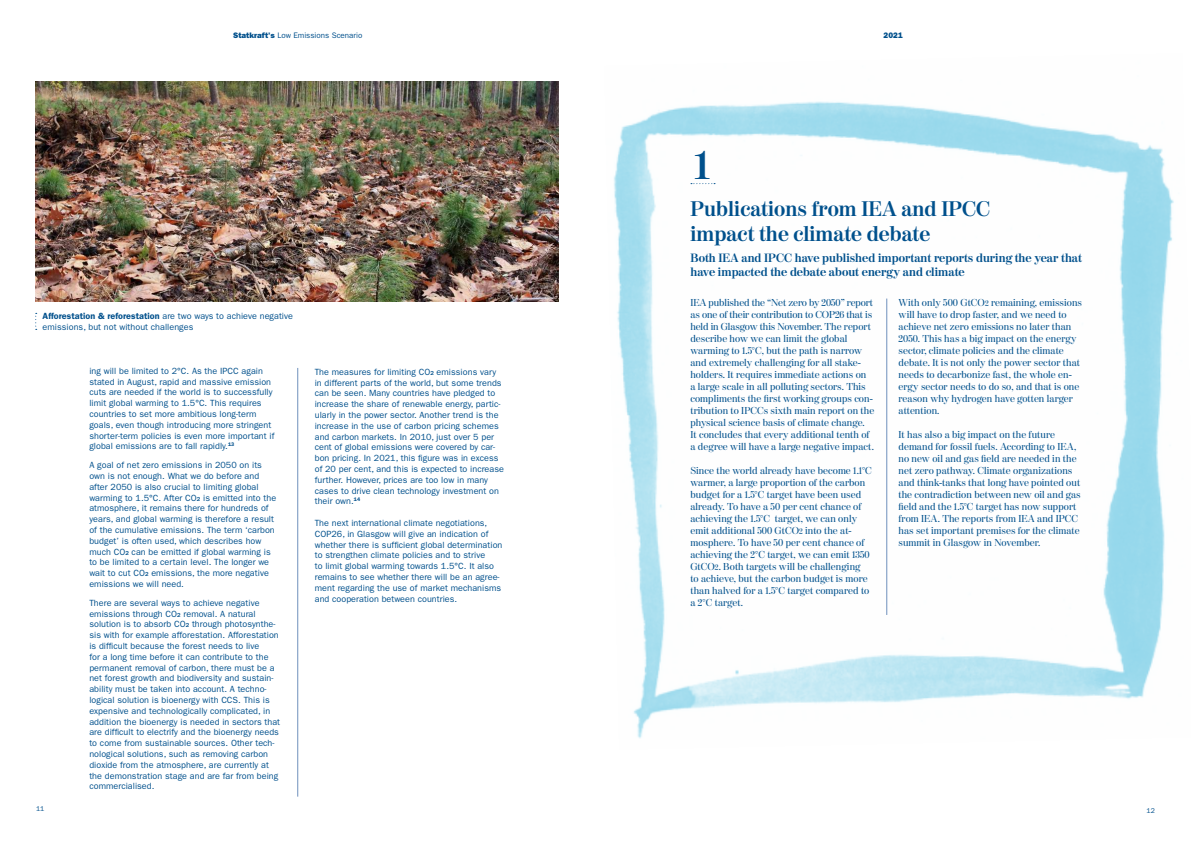
<style>
.page{position:relative;width:1191px;height:842px;background:#fff}
.page>*{position:absolute;margin:0;border:0;box-sizing:border-box;transform-origin:0 0}
.t1{font:700 40px "Moderno FB";color:#00508c}
.t2{font:700 21px/25.2px "Moderno FB";color:#00508c}
.t3{font:700 12px/14.4px "Moderno FB";color:#00508c}
.t4{font:10px/12px "Moderno FB";letter-spacing:.005em;color:#00508c}
.t5{font:9px/10.8px "ITC Franklin Gothic Std";letter-spacing:.005em;color:#00508c}
.t6{font:8px "ITC Franklin Gothic Std";color:#00508c}
.t7{font:8px "ITC Franklin Gothic Std Hvy";color:#00508c}
.t8{font:7px "ITC Franklin Gothic Std";color:#00508c}
.s1{font-family:"ITC Franklin Gothic Std Hvy"}
.s2{font-weight:600}
.s3{font-weight:500;font-size:6px}
.s4{font-size:8px}
</style>
<div class="page">
<svg style="left:613px;top:101px;width:561px;height:638px"></svg>
<hr style="left:886px;top:299px;width:1px;height:316px;background:#6f90bc">
<hr style="left:297px;top:368px;width:1px;height:429px;background:#6f90bc">
<img style="left:36px;top:82px;width:523px;height:219px">
<svg style="left:35px;top:313px;width:2px;height:17px"></svg>
<svg style="left:691px;top:183px;width:24px;height:1px"></svg>
<p class="t6" style="left:233px;top:31px;width:131px"><span class="s1">Statkraft's</span> Low Emissions Scenario</p>
<p class="t7" style="left:883px;top:30px;width:21px">2021</p>
<h1 class="t1" style="left:694px;top:143px;width:17px">1</h1>
<p class="t5" style="left:43px;top:311px;width:252px"><span class="s2">Afforestation &amp; reforestation</span> are two ways to achieve negative emissions, but not without challenges</p>
<p class="t5" style="left:89px;top:365px;width:186px">ing will be limited to 2°C. As the IPCC again stated in August, rapid and massive emission cuts are needed if the world is to successfully limit global warming to 1.5°C. This requires countries to set more ambitious long-term goals, even though introducing more stringent shorter-term policies is even more important if global emissions are to fall rapidly.<sup>13</sup></p>
<p class="t5" style="left:89px;top:460px;width:188px">A goal of net zero emissions in 2050 on its own is not enough. What we do before and after 2050 is also crucial to limiting global warming to 1.5°C. After CO<span class="s3">2</span> is emitted into the atmosphere, it remains there for hundreds of years, and global warming is therefore a result of the cumulative emissions. The term ‘carbon budget’ is often used, which describes how much CO<span class="s3">2</span> can be emitted if global warming is to be limited to a certain level. The longer we wait to cut CO<span class="s3">2</span> emissions, the more negative emissions we will need.</p>
<p class="t5" style="left:89px;top:597px;width:192px">There are several ways to achieve negative emissions through CO<span class="s3">2</span> removal. A natural solution is to absorb CO<span class="s3">2</span> through photosynthe&shy;sis with for example afforestation. Afforestation is difficult because the forest needs to live<br>for a long time before it can contribute to the permanent removal of carbon, there must be a net forest growth and biodiversity and sustain&shy;ability must be taken into account. A techno&shy;logical solution is bioenergy with CCS. This is expensive and technologically complicated, in addition the bioenergy is needed in sectors that are difficult to electrify and the bioenergy needs to come from sustainable sources. Other tech&shy;nological solutions, such as removing carbon dioxide from the atmosphere, are currently at the demonstration stage and are far from being commercialised.</p>
<p class="t5" style="left:315px;top:366px;width:191px">The measures for limiting CO<span class="s3">2</span> emissions vary in different parts of the world, but some trends can be seen. Many countries have pledged to increase the share of renewable energy, partic&shy;ularly in the power sector. Another trend is the increase in the use of carbon pricing schemes and carbon markets. In 2010, just over 5 per cent of global emissions were covered by car&shy;bon pricing. In 2021, this figure was in excess of 20 per cent, and this is expected to increase further. However, prices are too low in many cases to drive clean technology investment on their own.<sup>14</sup></p>
<p class="t5" style="left:315px;top:517px;width:189px">The next international climate negotiations, COP26, in Glasgow will give an indication of whether there is sufficient global determination to strengthen climate policies and to strive<br>to limit global warming towards 1.5°C. It also remains to see whether there will be an agree&shy;ment regarding the use of market mechanisms and cooperation between countries.</p>
<h2 class="t2" style="left:690px;top:197px;width:301px">Publications from IEA and IPCC impact the climate debate</h2>
<h3 class="t3" style="left:690px;top:251px;width:393px">Both IEA and IPCC have published important reports during the year that have impacted the debate about energy and climate</h3>
<p class="t4" style="left:690px;top:297px;width:185px">IEA published the “Net zero by 2050” report as one of their contribution to COP26 that is held in Glasgow this November. The report describe how we can limit the global warming to 1.5°C, but the path is narrow and extremely challenging for all stake&shy;holders. It requires immediate actions on<br>a large scale in all polluting sectors. This compliments the first working groups con&shy;tribution to IPCCs sixth main report on the physical science basis of climate change.<br>It concludes that every additional tenth of a degree will have a large negative impact.</p>
<p class="t4" style="left:690px;top:465px;width:183px">Since the world already have become 1.1°C warmer, a large proportion of the carbon budget for a 1.5°C target have been used already. To have a 50 per cent chance of achieving the 1.5°C target, we can only emit additional 500 GtCO<span class="s4">2</span> into the at&shy;mosphere. To have 50 per cent chance of achieving the 2°C target, we can emit 1350<br>GtCO<span class="s4">2</span>. Both targets will be challenging<br>to achieve, but the carbon budget is more than halved for a 1.5°C target compared to a 2°C target.</p>
<p class="t4" style="left:898px;top:297px;width:185px">With only 500 GtCO<span class="s4">2</span> remaining, emissions will have to drop faster, and we need to achieve net zero emissions no later than 2050. This has a big impact on the energy sector, climate policies and the climate debate. It is not only the power sector that needs to decarbonize fast, the whole en&shy;ergy sector needs to do so, and that is one reason why hydrogen have gotten larger attention.</p>
<p class="t4" style="left:898px;top:429px;width:184px">It has also a big impact on the future demand for fossil fuels. According to IEA, no new oil and gas field are needed in the net zero pathway. Climate organizations and think-tanks that long have pointed out the contradiction between new oil and gas field and the 1.5°C target has now support from IEA. The reports from IEA and IPCC has set important premises for the climate summit in Glasgow in November.</p>
<p class="t8" style="left:36px;top:804px;width:10px">11</p>
<p class="t8" style="left:1146px;top:807px;width:10px">12</p>
</div>
